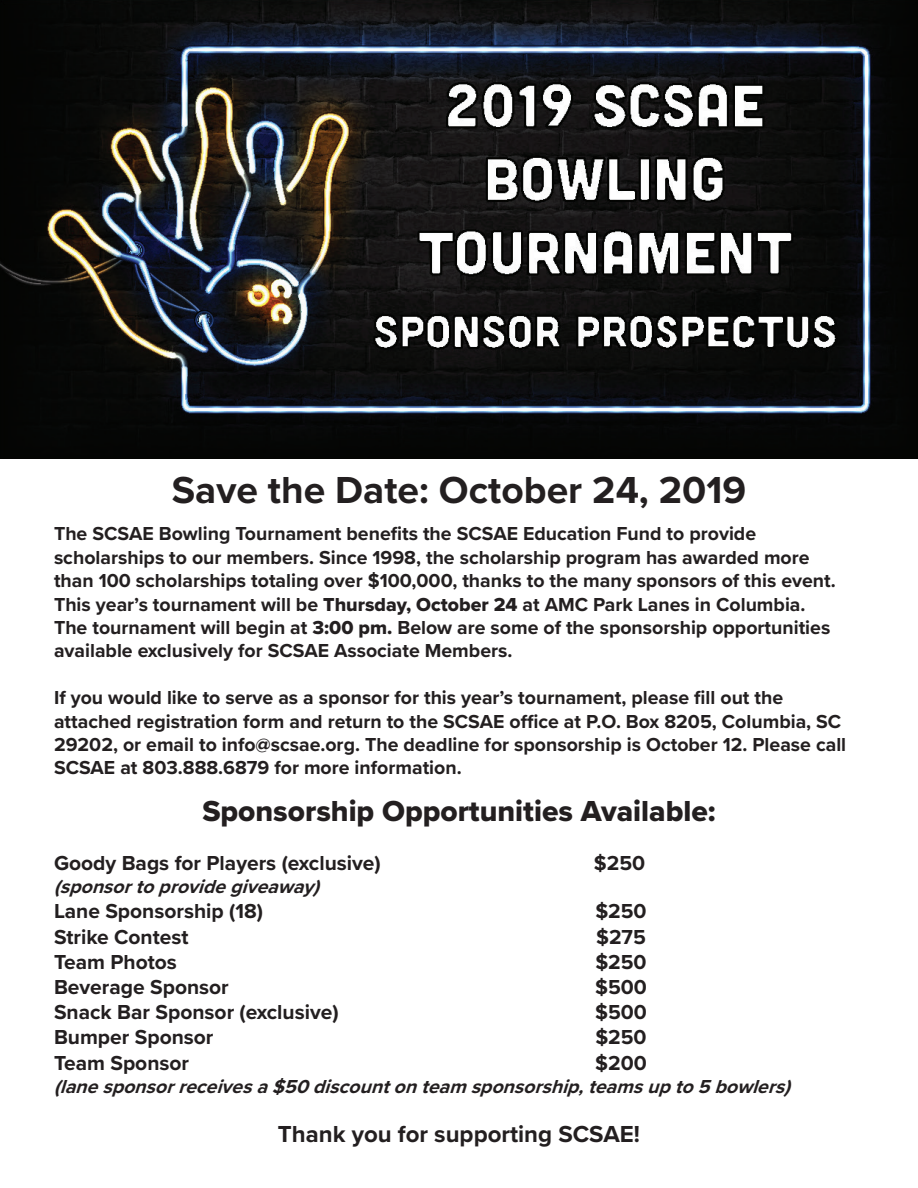
<style>
.page{position:relative;width:918px;height:1188px;background:#fff}
.page>*{position:absolute;margin:0;border:0;box-sizing:border-box;transform-origin:0 0}
.t1{font:700 39px "Proxima Nova";color:#231f20}
.t2{font:30px "Proxima Nova Extrabld";color:#231f20}
.t3{font:700 24px "Proxima Nova";color:#231f20}
.t4{font:700 21px "Proxima Nova";color:#231f20}
.t5{font:700 19.5px/23.4px "Proxima Nova";color:#231f20}
.t6{font:italic 700 19.5px "Proxima Nova";color:#231f20}
.s1{font-family:"Proxima Nova Extrabld";font-weight:400}
</style>
<div class="page">
<img style="left:0;top:0;width:918px;height:459px">
<p class="t1" style="left:172px;top:460px;width:576px">Save the Date: October 24, 2019</p>
<p class="t5" style="left:54px;top:522px;width:783px">The SCSAE Bowling Tournament benefits the SCSAE Education Fund to provide scholarships to our members. Since 1998, the scholarship program has awarded more than 100 scholarships totaling over $100,000, thanks to the many sponsors of this event.<br>This year’s tournament will be <span class="s1">Thursday, October 24</span> at AMC Park Lanes in Columbia.<br>The tournament will begin at <span class="s1">3:00 pm.</span> Below are some of the sponsorship opportunities available exclusively for SCSAE Associate Members.</p>
<p class="t5" style="left:54px;top:686px;width:794px">If you would like to serve as a sponsor for this year’s tournament, please fill out the attached registration form and return to the SCSAE office at P.O. Box 8205, Columbia, SC 29202, or email to info@scsae.org. The deadline for sponsorship is October 12. Please call SCSAE at 803.888.6879 for more information.</p>
<p class="t2" style="left:202px;top:789px;width:515px">Sponsorship Opportunities Available:</p>
<p class="t4" style="left:54px;top:847px;width:328px">Goody Bags for Players (exclusive)</p>
<p class="t4" style="left:594px;top:847px;width:53px">$250</p>
<p class="t6" style="left:54px;top:872px;width:275px">(sponsortoprovidegiveaway)</p>
<p class="t4" style="left:54px;top:896px;width:211px">Lane Sponsorship (18)</p>
<p class="t4" style="left:595px;top:896px;width:53px">$250</p>
<p class="t4" style="left:54px;top:921px;width:136px">Strike Contest</p>
<p class="t4" style="left:596px;top:921px;width:51px">$275</p>
<p class="t4" style="left:54px;top:946px;width:124px">Team Photos</p>
<p class="t4" style="left:595px;top:946px;width:53px">$250</p>
<p class="t4" style="left:54px;top:971px;width:176px">Beverage Sponsor</p>
<p class="t4" style="left:595px;top:971px;width:53px">$500</p>
<p class="t4" style="left:54px;top:997px;width:286px">Snack Bar Sponsor (exclusive)</p>
<p class="t4" style="left:595px;top:997px;width:53px">$500</p>
<p class="t4" style="left:54px;top:1022px;width:161px">Bumper Sponsor</p>
<p class="t4" style="left:595px;top:1022px;width:53px">$250</p>
<p class="t4" style="left:54px;top:1047px;width:137px">Team Sponsor</p>
<p class="t4" style="left:595px;top:1047px;width:53px">$200</p>
<p class="t6" style="left:54px;top:1072px;width:746px">(lanesponsorreceivesa$50discountonteam sponsorship,teamsupto5bowlers)</p>
<p class="t3" style="left:278px;top:1116px;width:364px">Thank you for supporting SCSAE!</p>
</div>
